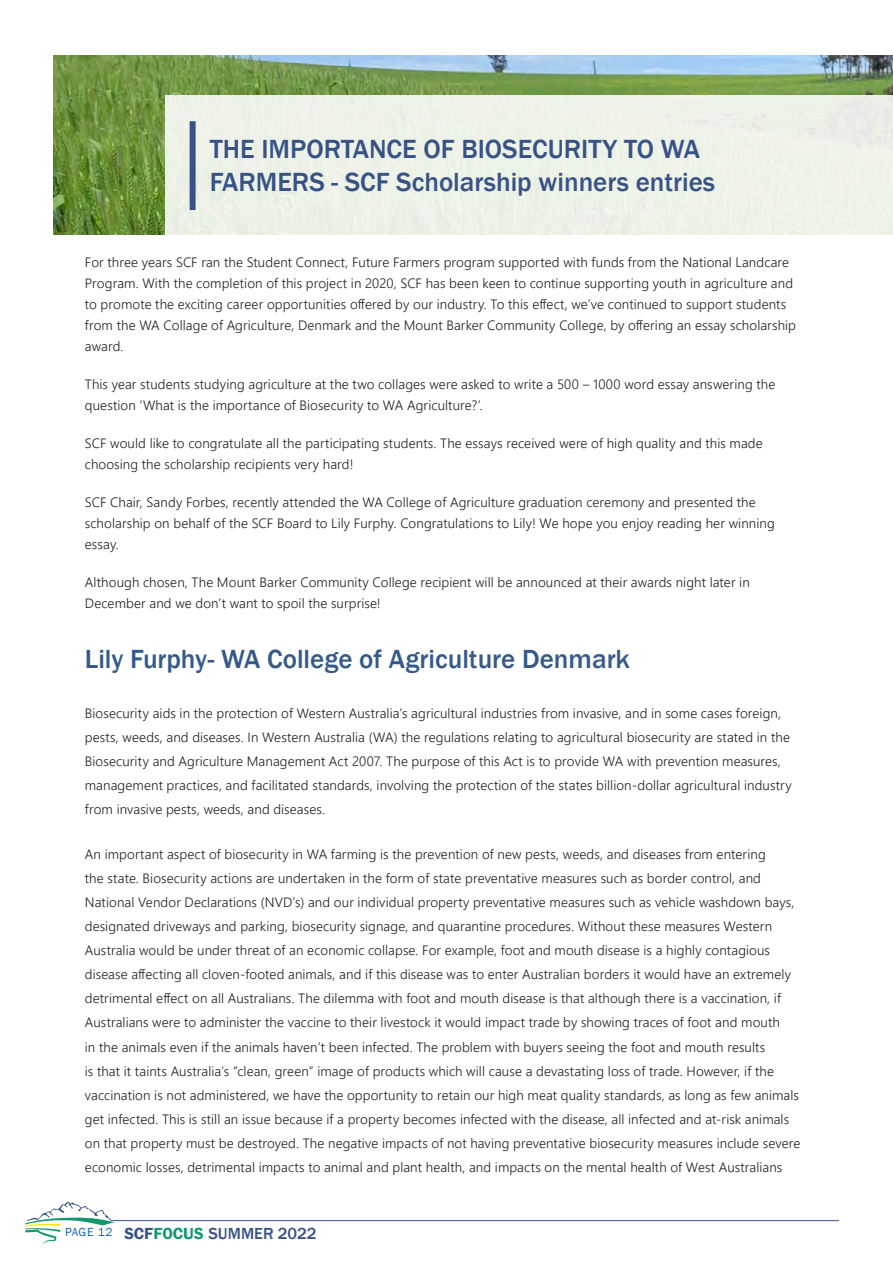
<style>
.page{position:relative;width:893px;height:1263px;background:#fff}
.page>*{position:absolute;margin:0;border:0;box-sizing:border-box;transform-origin:0 0}
.t1{font:500 27px/33px "Franklin Gothic";color:#375285}
.t2{font:500 27px "Franklin Gothic";color:#355a89}
.t3{font:500 16.5px "Franklin Gothic";color:#375285}
.t4{font:300 13.5px/24px "Segoe UI";letter-spacing:.01em;color:#231f20}
.s1{font-weight:600}
.s2{font-weight:600;color:#13976e}
</style>
<div class="page">
<svg style="left:25px;top:1202px;width:89px;height:42px"></svg>
<hr style="left:111px;top:1220px;width:728px;height:1px;background:#375285">
<img style="left:54px;top:56px;width:839px;height:179px">
<div style="left:165px;top:96px;width:728px;height:139px;background:#edf2e8"></div>
<div style="left:190px;top:121px;width:6px;height:89px;background:#375285"></div>
<p class="t1" style="left:210px;top:132px;width:507px">THE IMPORTANCE OF BIOSECURITY TO WA<br>FARMERS - SCF Scholarship winners entries</p>
<p class="t4" style="left:85px;top:250px;width:713px;line-height:21px">For three years SCF ran the Student Connect, Future Farmers program supported with funds from the National Landcare Program. With the completion of this project in 2020, SCF has been keen to continue supporting youth in agriculture and to promote the exciting career opportunities offered by our industry. To this effect, we’ve continued to support students from the WA Collage of Agriculture, Denmark and the Mount Barker Community College, by offering an essay scholarship award.</p>
<p class="t4" style="left:85px;top:372px;width:692px;line-height:21px">This year students studying agriculture at the two collages were asked to write a 500 – 1000 word essay answering the question ‘What is the importance of Biosecurity to WA Agriculture?’.</p>
<p class="t4" style="left:85px;top:431px;width:679px;line-height:21px">SCF would like to congratulate all the participating students. The essays received were of high quality and this made choosing the scholarship recipients very hard!</p>
<p class="t4" style="left:85px;top:490px;width:691px;line-height:21px">SCF Chair, Sandy Forbes, recently attended the WA College of Agriculture graduation ceremony and presented the scholarship on behalf of the SCF Board to Lily Furphy. Congratulations to Lily! We hope you enjoy reading her winning essay.</p>
<p class="t4" style="left:85px;top:570px;width:666px;line-height:21px">Although chosen, The Mount Barker Community College recipient will be announced at their awards night later in<br>December and we don’t want to spoil the surprise!</p>
<p class="t2" style="left:85px;top:642px;width:546px">Lily Furphy- WA College of Agriculture Denmark</p>
<p class="t4" style="left:85px;top:700px;width:708px">Biosecurity aids in the protection of Western Australia’s agricultural industries from invasive, and in some cases foreign, pests, weeds, and diseases. In Western Australia (WA) the regulations relating to agricultural biosecurity are stated in the Biosecurity and Agriculture Management Act 2007. The purpose of this Act is to provide WA with prevention measures, management practices, and facilitated standards, involving the protection of the states billion-dollar agricultural industry from invasive pests, weeds, and diseases.</p>
<p class="t4" style="left:85px;top:841px;width:717px">An important aspect of biosecurity in WA farming is the prevention of new pests, weeds, and diseases from entering<br>the state. Biosecurity actions are undertaken in the form of state preventative measures such as border control, and National Vendor Declarations (NVD’s) and our individual property preventative measures such as vehicle washdown bays, designated driveways and parking, biosecurity signage, and quarantine procedures. Without these measures Western Australia would be under threat of an economic collapse. For example, foot and mouth disease is a highly contagious disease affecting all cloven-footed animals, and if this disease was to enter Australian borders it would have an extremely detrimental effect on all Australians. The dilemma with foot and mouth disease is that although there is a vaccination, if Australians were to administer the vaccine to their livestock it would impact trade by showing traces of foot and mouth<br>in the animals even if the animals haven’t been infected. The problem with buyers seeing the foot and mouth results<br>is that it taints Australia’s “clean, green” image of products which will cause a devastating loss of trade. However, if the vaccination is not administered, we have the opportunity to retain our high meat quality standards, as long as few animals get infected. This is still an issue because if a property becomes infected with the disease, all infected and at-risk animals on that property must be destroyed. The negative impacts of not having preventative biosecurity measures include severe economic losses, detrimental impacts to animal and plant health, and impacts on the mental health of West Australians</p>
<p class="t3" style="left:65px;top:1223px;width:253px"><sup>PAGE</sup> <sup>12</sup> <span class="s1">SCF</span><span class="s2">FOCUS</span> SUMMER 2022</p>
</div>
